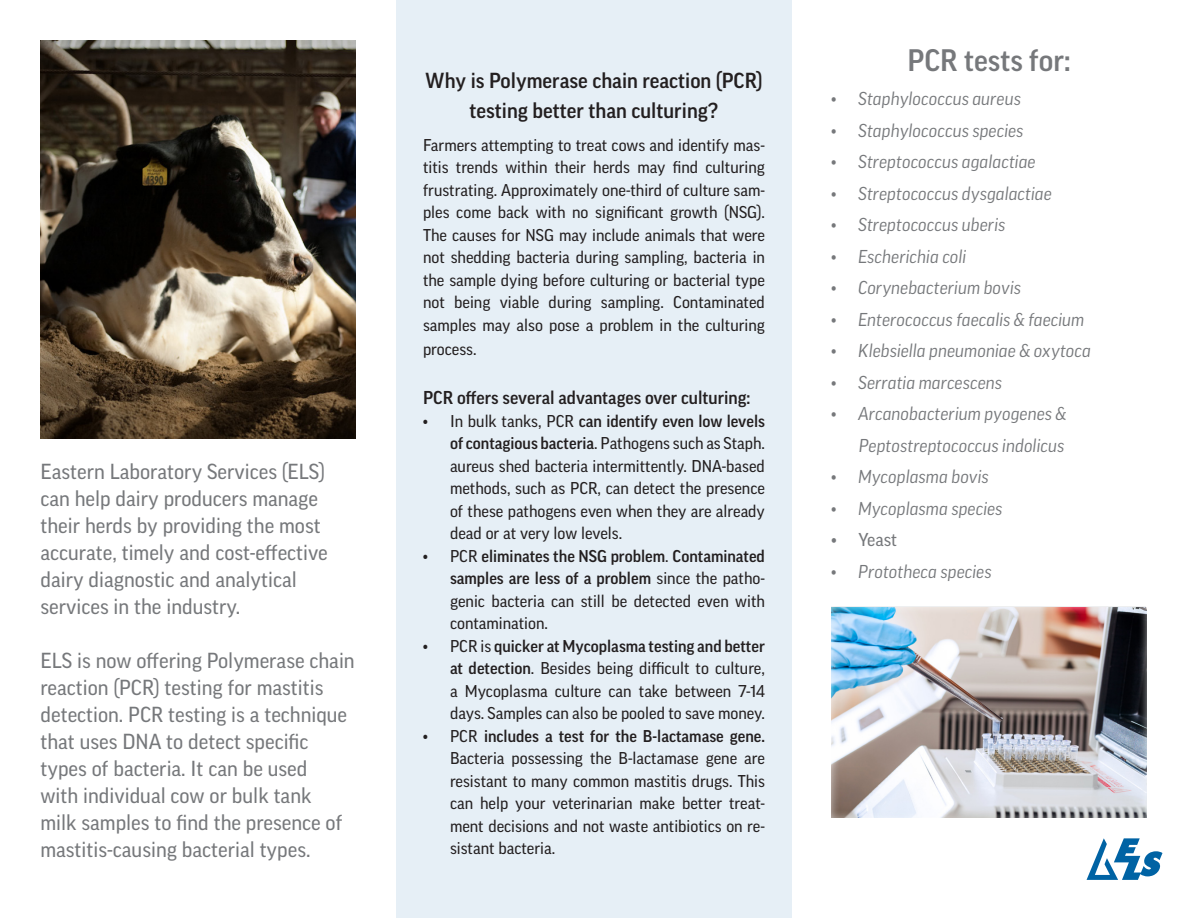
<style>
.page{position:relative;width:1188px;height:918px;background:#fff}
.page>*{position:absolute;margin:0;border:0;box-sizing:border-box;transform-origin:0 0}
.t1{font:500 30px "Good Pro";color:#76787b}
.t2{font:21px/27px "Good Pro News";color:#76787b}
.t3{font:500 21px/30px "Good Pro";color:#231f20;text-align:center}
.t4{font:italic 18px "Good Pro";color:#76787b}
.t5{font:500 18px "Good Pro";color:#231f20}
.t6{font:18px "Good Pro News";color:#76787b}
.t7{font:16.5px/22.5px "Good Pro News";color:#231f20;text-align:justify}
.s1{font-family:"Good Pro";font-weight:500}
</style>
<div class="page">
<svg style="left:1087px;top:838px;width:76px;height:42px"></svg>
<div style="left:396px;top:0;width:396px;height:918px;background:#e6eff6"></div>
<div style="left:831px;top:604px;width:318px;height:215px;background:#fff;opacity:.75"></div>
<img style="left:40px;top:40px;width:316px;height:398px">
<p class="t2" style="left:40px;top:458px;width:289px">Eastern Laboratory Services (ELS) can help dairy producers manage their herds by providing the most accurate, timely and cost-effective dairy diagnostic and analytical services in the industry.</p>
<p class="t2" style="left:40px;top:647px;width:316px">ELS is now offering Polymerase chain reaction (PCR) testing for mastitis detection. PCR testing is a technique that uses DNA to detect specific types of bacteria. It can be used<br>with individual cow or bulk tank<br>milk samples to find the presence of mastitis-causing bacterial types.</p>
<p class="t3" style="left:425px;top:65px;width:339px">Why is Polymerase chain reaction (PCR) testing better than culturing?</p>
<p class="t7" style="left:423px;top:134px;width:344px">Farmers attempting to treat cows and identify mas&shy;titis trends within their herds may find culturing frustrating. Approximately one-third of culture sam&shy;ples come back with no significant growth (NSG).<br>The causes for NSG may include animals that were not shedding bacteria during sampling, bacteria in the sample dying before culturing or bacterial type not being viable during sampling. Contaminated samples may also pose a problem in the culturing</p>
<p class="t7" style="left:423px;top:338px;width:55px">process.</p>
<p class="t5" style="left:423px;top:387px;width:329px">PCR offers several advantages over culturing:</p>
<p class="t7" style="left:450px;top:409px;width:317px;text-indent:-27px">• In bulk tanks, PCR <span class="s1">can identify even low levels of contagious bacteria</span>. Pathogens such as Staph. aureus shed bacteria intermittently. DNA-based methods, such as PCR, can detect the presence of these pathogens even when they are already dead or at very low levels.</p>
<p class="t7" style="left:450px;top:544px;width:317px;text-indent:-27px">• PCR <span class="s1">eliminates the NSG problem</span>. <span class="s1">Contaminated samples are less of a problem</span> since the patho&shy;genic bacteria can still be detected even with contamination.</p>
<p class="t7" style="left:450px;top:634px;width:316px;text-indent:-27px">• PCR is <span class="s1">quicker at Mycoplasma testing and better at detection</span>. Besides being difficult to culture, a Mycoplasma culture can take between 7-14 days. Samples can also be pooled to save money.</p>
<p class="t7" style="left:450px;top:724px;width:317px;text-indent:-27px">• PCR <span class="s1">includes a test for the B-lactamase gene.<br></span>Bacteria possessing the B-lactamase gene are resistant to many common mastitis drugs. This can help your veterinarian make better treat&shy;ment decisions and not waste antibiotics on re&shy;sistant bacteria.</p>
<p class="t1" style="left:907px;top:44px;width:165px">PCR tests for:</p>
<p class="t4" style="left:831px;top:89px;width:191px">• Staphylococcus aureus</p>
<p class="t4" style="left:831px;top:120px;width:194px">• Staphylococcus species</p>
<p class="t4" style="left:831px;top:152px;width:206px">• Streptococcus agalactiae</p>
<p class="t4" style="left:831px;top:183px;width:222px">• Streptococcus dysgalactiae</p>
<p class="t4" style="left:831px;top:215px;width:176px">• Streptococcus uberis</p>
<p class="t4" style="left:831px;top:246px;width:137px">• Escherichia coli</p>
<p class="t4" style="left:831px;top:278px;width:191px">• Corynebacterium bovis</p>
<p class="t4" style="left:831px;top:309px;width:255px">• Enterococcus faecalis &amp; faecium</p>
<p class="t4" style="left:831px;top:341px;width:261px">• Klebsiella pneumoniae &amp; oxytoca</p>
<p class="t4" style="left:831px;top:372px;width:172px">• Serratia marcescens</p>
<p class="t4" style="left:831px;top:404px;width:237px">• Arcanobacterium pyogenes &amp;</p>
<p class="t4" style="left:859px;top:435px;width:207px">Peptostreptococcus indolicus</p>
<p class="t4" style="left:831px;top:467px;width:159px">• Mycoplasma bovis</p>
<p class="t4" style="left:831px;top:498px;width:173px">• Mycoplasma species</p>
<p class="t6" style="left:831px;top:530px;width:67px">• Yeast</p>
<p class="t4" style="left:831px;top:561px;width:162px">• Prototheca species</p>
</div>
